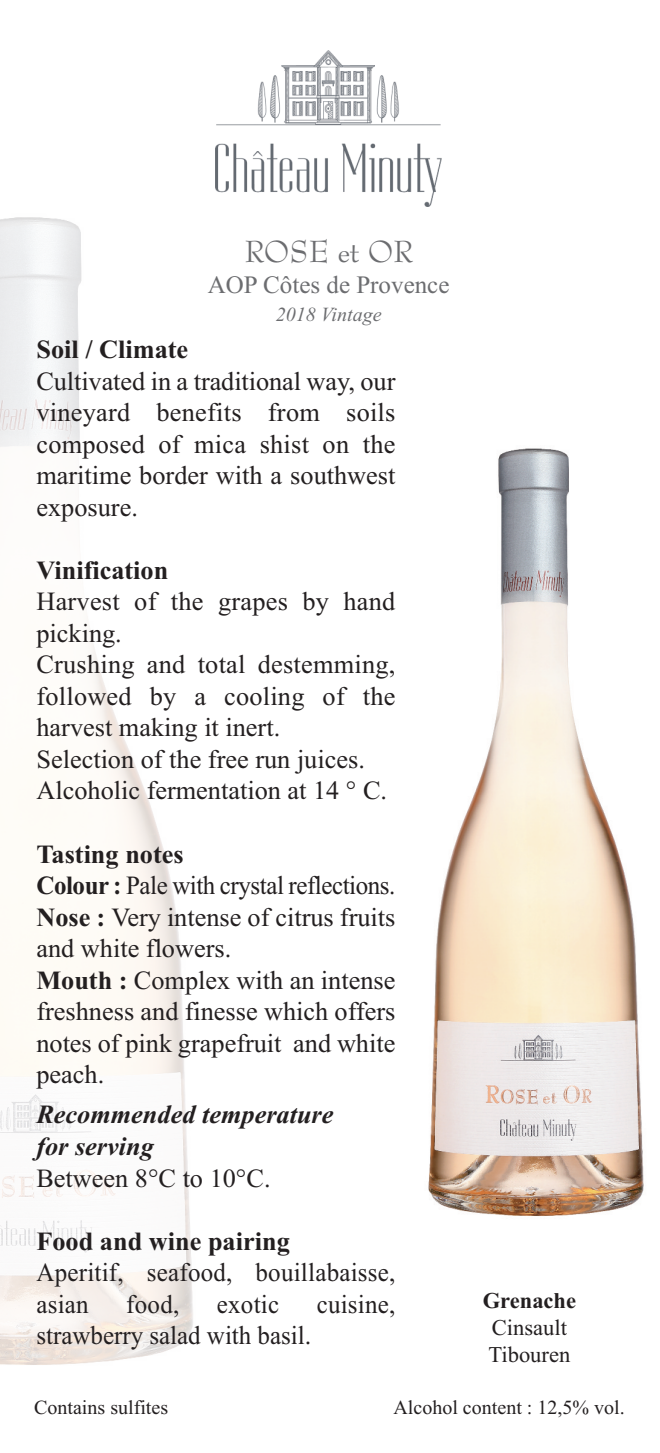
<style>
.page{position:relative;width:660px;height:1453px;background:#fff}
.page>*{position:absolute;margin:0;border:0;box-sizing:border-box;transform-origin:0 0}
.t1{font:30px "Bernhard Modern BT";color:#6c6d70}
.t2{font:26.25px/31.5px "Times New Roman";color:#231f20;text-align:justify}
.t3{font:26.25px/31.5px "Times New Roman";color:#231f20;scale:.95 1}
.t4{font:700 26.25px "Times New Roman";color:#231f20}
.t5{font:italic 700 26.25px/31.5px "Times New Roman";color:#231f20}
.t6{font:25px "Times New Roman";color:#6c6d70}
.t7{font:22.5px/27px "Times New Roman";color:#231f20}
.t8{font:700 22.5px "Times New Roman";color:#231f20}
.t9{font:20px "Times New Roman";color:#231f20}
.t10{font:italic 20px "Times New Roman";color:#6c6d70}
.s1{font-weight:700}
</style>
<div class="page">
<img style="left:0;top:217px;width:193px;height:1148px">
<img style="left:428px;top:448px;width:216px;height:768px">
<img style="left:215px;top:50px;width:225px;height:157px">
<p class="t1" style="left:244px;top:234px;width:170px">ROSE et OR</p>
<p class="t6" style="left:207px;top:269px;width:243px">AOP Côtes de Provence</p>
<p class="t10" style="left:275px;top:303px;width:107px">2018 Vintage</p>
<p class="t4" style="left:36px;top:334px;width:153px">Soil / Climate</p>
<p class="t2" style="left:36px;top:365px;width:360px">Cultivated in a traditional way, our vineyard benefits from soils composed of mica shist on the maritime border with a southwest exposure.</p>
<p class="t4" style="left:36px;top:554px;width:133px">Vinification</p>
<p class="t2" style="left:36px;top:586px;width:360px;text-align:left">Harvest of the grapes by hand picking.<br>Crushing and total destemming, followed by a cooling of the harvest making it inert.<br>Selection of the free run juices.<br>Alcoholic fermentation at 14 ° C.</p>
<p class="t3" style="left:36px;top:838px;width:379px"><span class="s1">Tasting notes<br>Colour :</span> Pale with crystal reflections.<br><span class="s1">Nose :</span> Very intense of citrus fruits and white flowers.<br><span class="s1">Mouth :</span> Complex with an intense freshness and finesse which offers notes of pink grapefruit and white peach.</p>
<p class="t5" style="left:36px;top:1098px;width:298px">Recommended temperature for serving</p>
<p class="t2" style="left:36px;top:1162px;width:235px">Between 8°C to 10°C.</p>
<p class="t4" style="left:36px;top:1225px;width:255px">Food and wine pairing</p>
<p class="t3" style="left:36px;top:1256px;width:379px">Aperitif, seafood, bouillabaisse, asian</p>
<p class="t3" style="left:126px;top:1288px;width:57px">food,</p>
<p class="t3" style="left:217px;top:1288px;width:67px">exotic</p>
<p class="t3" style="left:316px;top:1288px;width:84px">cuisine,</p>
<p class="t3" style="left:36px;top:1319px;width:291px">strawberry salad with basil.</p>
<p class="t8" style="left:482px;top:1286px;width:95px">Grenache</p>
<p class="t7" style="left:488px;top:1313px;width:83px">Cinsault<br>Tibouren</p>
<p class="t9" style="left:34px;top:1395px;width:135px">Contains sulfites</p>
<p class="t9" style="left:393px;top:1395px;width:233px">Alcohol content : 12,5% vol.</p>
</div>
